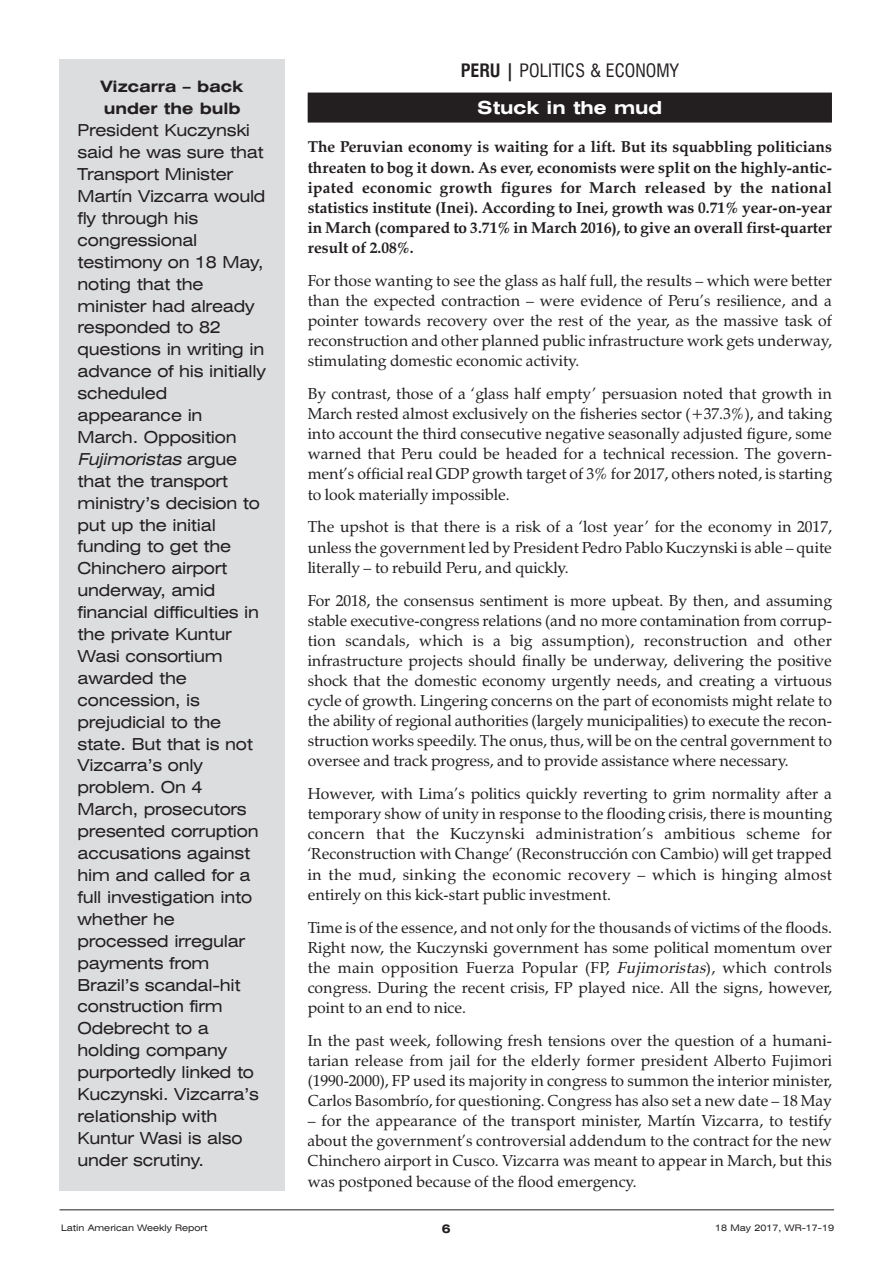
<style>
.page{position:relative;width:893px;height:1263px;background:#fff}
.page>*{position:absolute;margin:0;border:0;box-sizing:border-box;transform-origin:0 0}
.t1{font:condensed 18px/36.6px "Swiss 721 BT";color:#231f20;text-align:center}
.t2{font:expanded 16.5px/21.9px "Swiss 721 BT";letter-spacing:-.015em;color:#231f20}
.t3{font:15.75px/20.1px "Zapf Calligraphic 801 BT";color:#231f20;text-align:justify}
.t4{font:700 15.75px/20.1px "Zapf Calligraphic 801 BT";color:#231f20;text-align:justify}
.t5{font:700 expanded 15.75px/21.9px "Swiss 721 BT";color:#231f20}
.t6{font:700 expanded 12px "Swiss 721 BT";color:#231f20}
.t7{font:expanded 9px "Swiss 721 BT";color:#231f20}
.s1{font-style:italic}
.s2{font-weight:700}
.s3{font-weight:700;font-stretch:expanded;color:#fff}
</style>
<div class="page">
<div style="left:308px;top:93px;width:524px;height:30px;background:#231f20"></div>
<div style="left:60px;top:60px;width:225px;height:1131px;background:#dcdddf"></div>
<hr style="left:60px;top:1209px;width:774px;height:1px;background:#231f20">
<p class="t5" style="left:101px;top:76px;width:144px">Vizcarra – back under the bulb</p>
<p class="t2" style="left:78px;top:120px;width:190px">President Kuczynski said he was sure that<br>Transport Minister<br>Martín Vizcarra would fly through his congressional testimony on 18 May, noting that the minister had already responded to 82 questions in writing in advance of his initially scheduled appearance in<br>March. Opposition<br><span class="s1">Fujimoristas</span> a r g u e that the transport ministry’s decision to put up the initial funding to get the<br>Chinchero airport underway, amid financial difficulties in the private Kuntur<br>Wasi consortium awarded the concession, is prejudicial to the state. But that is not<br>Vizcarra’s only problem. On 4<br>March, prosecutors presented corruption accusations against him and called for a full investigation into whether he processed irregular payments from<br>Brazil’s scandal-hit construction firm<br>Odebrecht to a holding company purportedly linked to<br>Kuczynski. Vizcarra’s relationship with<br>Kuntur Wasi is also under scrutiny.</p>
<p class="t7" style="left:61px;top:1223px;width:148px">Latin American Weekly Report</p>
<p class="t1" style="left:461px;top:52px;width:219px"><span class="s2">PERU |</span> POLITICS &amp; ECONOMY<br><span class="s3">Stuck in the mud</span></p>
<p class="t4" style="left:308px;top:137px;width:526px">The Peruvian economy is waiting for a lift. But its squabbling politicians threaten to bog it down. As ever, economists were split on the highly-antic&shy;ipated economic growth figures for March released by the national statistics institute (Inei). According to Inei, growth was 0.71% year-on-year in March (compared to 3.71% in March 2016), to give an overall first-quarter result of 2.08%.</p>
<p class="t3" style="left:308px;top:270px;width:526px">For those wanting to see the glass as half full, the results – which were better than the expected contraction – were evidence of Peru’s resilience, and a pointer towards recovery over the rest of the year, as the massive task of reconstruction and other planned public infrastructure work gets underway, stimulating domestic economic activity.</p>
<p class="t3" style="left:308px;top:384px;width:526px">By contrast, those of a ‘glass half empty’ persuasion noted that growth in March rested almost exclusively on the fisheries sector (+37.3%), and taking into account the third consecutive negative seasonally adjusted figure, some warned that Peru could be headed for a technical recession. The govern&shy;ment’s official real GDP growth target of 3% for 2017, others noted, is starting to look materially impossible.</p>
<p class="t3" style="left:308px;top:517px;width:526px">The upshot is that there is a risk of a ‘lost year’ for the economy in 2017, unless the government led by President Pedro Pablo Kuczynski is able – quite literally – to rebuild Peru, and quickly.</p>
<p class="t3" style="left:308px;top:590px;width:526px">For 2018, the consensus sentiment is more upbeat. By then, and assuming stable executive-congress relations (and no more contamination from corrup&shy;tion scandals, which is a big assumption), reconstruction and other infrastructure projects should finally be underway, delivering the positive shock that the domestic economy urgently needs, and creating a virtuous cycle of growth. Lingering concerns on the part of economists might relate to the ability of regional authorities (largely municipalities) to execute the recon&shy;struction works speedily. The onus, thus, will be on the central government to oversee and track progress, and to provide assistance where necessary.</p>
<p class="t3" style="left:308px;top:784px;width:526px">However, with Lima’s politics quickly reverting to grim normality after a temporary show of unity in response to the flooding crisis, there is mounting concern that the Kuczynski administration’s ambitious scheme for ‘Reconstruction with Change’ (Reconstrucción con Cambio) will get trapped in the mud, sinking the economic recovery – which is hinging almost entirely on this kick-start public investment.</p>
<p class="t3" style="left:308px;top:917px;width:526px">Time is of the essence, and not only for the thousands of victims of the floods.<br>Right now, the Kuczynski government has some political momentum over the main opposition Fuerza Popular (FP, <span class="s1">Fujimoristas</span>), which controls congress. During the recent crisis, FP played nice. All the signs, however, point to an end to nice.</p>
<p class="t3" style="left:308px;top:1030px;width:526px">In the past week, following fresh tensions over the question of a humani&shy;tarian release from jail for the elderly former president Alberto Fujimori (1990-2000), FP used its majority in congress to summon the interior minister, Carlos Basombrío, for questioning. Congress has also set a new date – 18 May</p>
<p class="t3" style="left:308px;top:1111px;width:526px">– for the appearance of the transport minister, Martín Vizcarra, to testify about the government’s controversial addendum to the contract for the new Chinchero airport in Cusco. Vizcarra was meant to appear in March, but this was postponed because of the flood emergency.</p>
<p class="t6" style="left:442px;top:1221px;width:10px">6</p>
<p class="t7" style="left:715px;top:1223px;width:120px">18 May 2017, WR-17-19</p>
</div>
